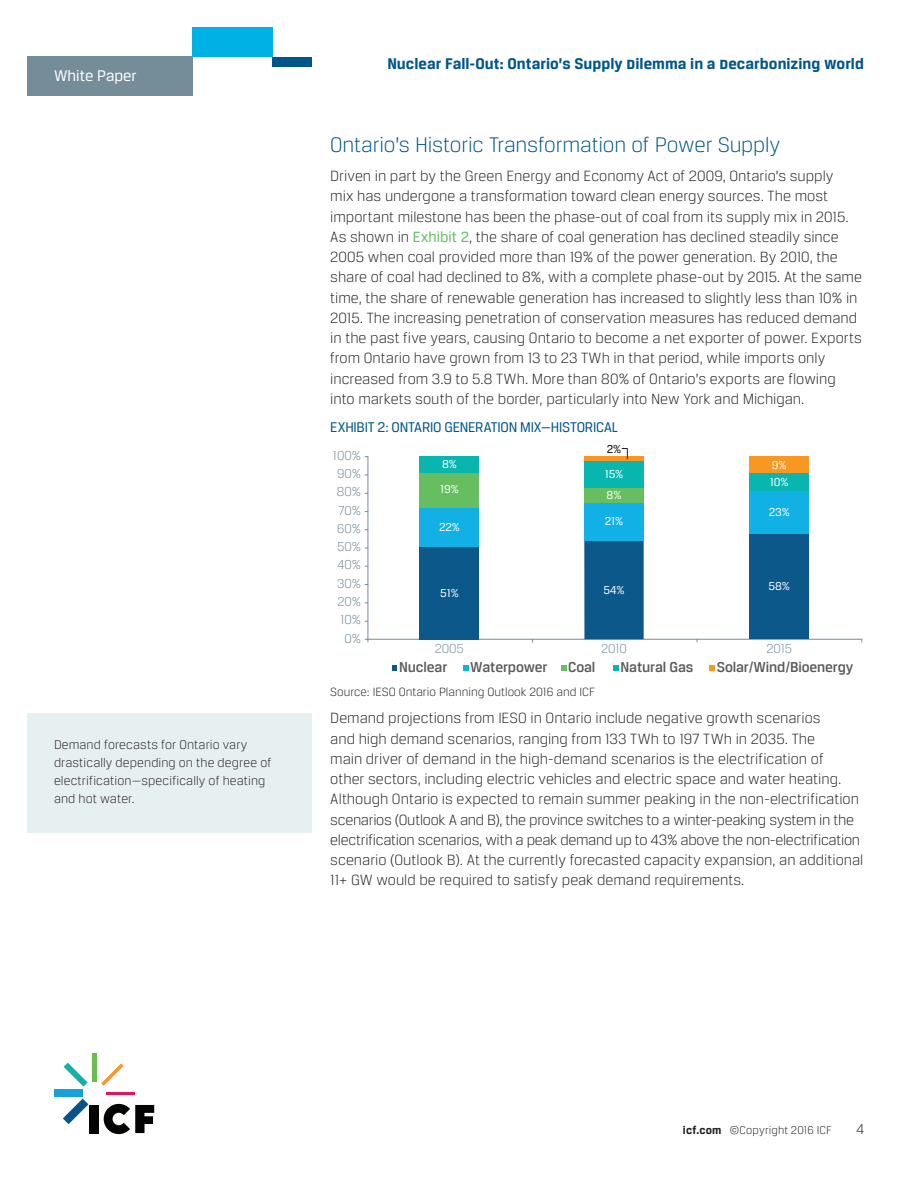
<style>
.page{position:relative;width:918px;height:1188px;background:#fff}
.page>*{position:absolute;margin:0;border:0;box-sizing:border-box;transform-origin:0 0}
.body_paragraph_heade{font:300 22.5px "Breuer Text";letter-spacing:-.005em;color:#00568a}
.t1{font:700 16.5px "Breuer Text";color:#00568a}
.t2{font:16.5px "Breuer Text";color:#fff}
.body_paragraph{font:300 15.75px/20.2px "Breuer Text";color:#231f20}
.t3{font:500 15.3px "Breuer Text";letter-spacing:-.01em;color:#595a5a}
.exhibit_header{font:15px "Breuer Text";letter-spacing:-.015em;color:#00568a}
.t4{font:300 15px "Breuer Text";color:#231f20}
.t5{font:300 13.8px "Breuer Text";letter-spacing:-.005em;color:#758b98}
.sidebar_paragraph{font:300 13.5px/18px "Breuer Text";letter-spacing:.01em;color:#231f20}
.exhibit_source{font:300 12.75px "Breuer Text";color:#231f20}
.t6{font:12.3px "Breuer Text";letter-spacing:-.01em;color:#fff}
.t7{font:12.3px "Breuer Text";color:#000}
.t8{font:300 12px "Breuer Text";letter-spacing:.01em;color:#231f20}
.s1{font-weight:400;color:#63bd60}
.s2{font-weight:700}
</style>
<div class="page">
<div style="left:27px;top:57px;width:165px;height:39px;background:#758c99"></div>
<div style="left:192px;top:27px;width:80px;height:30px;background:#00b1e5"></div>
<div style="left:272px;top:57px;width:39px;height:10px;background:#00568a"></div>
<div style="left:27px;top:713px;width:284px;height:120px;background:#e7f0f1"></div>
<hr style="left:368px;top:457px;width:1px;height:182px;background:#758b98">
<hr style="left:368px;top:639px;width:494px;height:1px;background:#758b98">
<svg style="left:392px;top:665px;width:5px;height:5px"></svg>
<svg style="left:463px;top:666px;width:5px;height:5px"></svg>
<svg style="left:561px;top:666px;width:5px;height:5px"></svg>
<svg style="left:614px;top:665px;width:5px;height:5px"></svg>
<svg style="left:710px;top:665px;width:5px;height:5px"></svg>
<div style="left:420px;top:547px;width:59px;height:92px;background:#0c588b"></div>
<div style="left:420px;top:507px;width:59px;height:40px;background:#12b1e5"></div>
<div style="left:420px;top:472px;width:59px;height:35px;background:#66be61"></div>
<div style="left:420px;top:457px;width:59px;height:15px;background:#08b6af"></div>
<div style="left:584px;top:540px;width:60px;height:99px;background:#0c588b"></div>
<div style="left:584px;top:503px;width:60px;height:37px;background:#12b1e5"></div>
<div style="left:584px;top:488px;width:60px;height:15px;background:#66be61"></div>
<div style="left:584px;top:461px;width:60px;height:27px;background:#08b6af"></div>
<hr style="left:584px;top:457px;width:60px;height:4px;background:#f89823">
<div style="left:750px;top:534px;width:59px;height:105px;background:#0c588b"></div>
<div style="left:750px;top:491px;width:59px;height:43px;background:#12b1e5"></div>
<div style="left:750px;top:473px;width:59px;height:18px;background:#08b6af"></div>
<div style="left:750px;top:457px;width:59px;height:16px;background:#f89823"></div>
<svg style="left:622px;top:448px;width:6px;height:11px"></svg>
<div style="left:89px;top:1105px;width:10px;height:28px;background:#040503"></div>
<svg style="left:63px;top:1099px;width:25px;height:25px"></svg>
<div style="left:54px;top:1090px;width:28px;height:7px;background:#18a0db"></div>
<svg style="left:64px;top:1063px;width:24px;height:24px"></svg>
<hr style="left:92px;top:1053px;width:4px;height:28px;background:#6bbe4d">
<svg style="left:101px;top:1063px;width:23px;height:23px"></svg>
<hr style="left:106px;top:1092px;width:28px;height:2px;background:#e2165b">
<svg style="left:104px;top:1104px;width:50px;height:30px"></svg>
<p class="t2" style="left:54px;top:67px;width:84px">White Paper</p>
<p class="sidebar_paragraph" style="left:54px;top:735px;width:219px">Demand forecasts for Ontario vary drastically depending on the degree of electrification—specifically of heating and hot water.</p>
<p class="t1" style="left:387px;top:55px;width:478px">Nuclear Fall-Out: Ontario’s Supply Dilemma in a Decarbonizing World</p>
<p class="body_paragraph_heade" style="left:330px;top:132px;width:452px">Ontario’s Historic Transformation of Power Supply</p>
<p class="body_paragraph" style="left:330px;top:166px;width:533px">Driven in part by the Green Energy and Economy Act of 2009, Ontario’s supply<br>mix has undergone a transformation toward clean energy sources. The most important milestone has been the phase-out of coal from its supply mix in 2015.<br>As shown in <span class="s1">Exhibit 2</span>, the share of coal generation has declined steadily since 2005 when coal provided more than 19% of the power generation. By 2010, the share of coal had declined to 8%, with a complete phase-out by 2015. At the same time, the share of renewable generation has increased to slightly less than 10% in 2015. The increasing penetration of conservation measures has reduced demand in the past five years, causing Ontario to become a net exporter of power. Exports from Ontario have grown from 13 to 23 TWh in that period, while imports only increased from 3.9 to 5.8 TWh. More than 80% of Ontario’s exports are flowing into markets south of the border, particularly into New York and Michigan.</p>
<p class="exhibit_header" style="left:330px;top:419px;width:289px">EXHIBIT 2: ONTARIO GENERATION MIX—HISTORICAL</p>
<p class="t5" style="left:333px;top:448px;width:30px">100%</p>
<p class="t5" style="left:337px;top:466px;width:25px">90%</p>
<p class="t5" style="left:337px;top:484px;width:26px">80%</p>
<p class="t5" style="left:338px;top:503px;width:25px">70%</p>
<p class="t5" style="left:337px;top:521px;width:25px">60%</p>
<p class="t5" style="left:337px;top:539px;width:25px">50%</p>
<p class="t5" style="left:337px;top:558px;width:25px">40%</p>
<p class="t5" style="left:337px;top:576px;width:25px">30%</p>
<p class="t5" style="left:337px;top:594px;width:25px">20%</p>
<p class="t5" style="left:340px;top:612px;width:22px">10%</p>
<p class="t5" style="left:344px;top:631px;width:18px">0%</p>
<p class="t7" style="left:607px;top:442px;width:16px">2%</p>
<p class="t6" style="left:442px;top:458px;width:16px">8%</p>
<p class="t6" style="left:440px;top:483px;width:20px">19%</p>
<p class="t6" style="left:605px;top:467px;width:20px">15%</p>
<p class="t6" style="left:607px;top:488px;width:16px">8%</p>
<p class="t6" style="left:772px;top:458px;width:16px">9%</p>
<p class="t6" style="left:770px;top:475px;width:20px">10%</p>
<p class="t6" style="left:439px;top:520px;width:22px">22%</p>
<p class="t6" style="left:605px;top:515px;width:20px">21%</p>
<p class="t6" style="left:769px;top:505px;width:23px">23%</p>
<p class="t6" style="left:440px;top:586px;width:20px">51%</p>
<p class="t6" style="left:603px;top:583px;width:23px">54%</p>
<p class="t6" style="left:769px;top:580px;width:23px">58%</p>
<p class="t5" style="left:601px;top:641px;width:27px">2010</p>
<p class="t5" style="left:766px;top:641px;width:27px">2015</p>
<p class="t5" style="left:435px;top:641px;width:31px">2005</p>
<p class="t3" style="left:399px;top:658px;width:50px">Nuclear</p>
<p class="t3" style="left:470px;top:658px;width:79px">Waterpower</p>
<p class="t3" style="left:568px;top:658px;width:29px">Coal</p>
<p class="t3" style="left:621px;top:658px;width:74px">Natural Gas</p>
<p class="t3" style="left:717px;top:658px;width:138px">Solar/Wind/Bioenergy</p>
<p class="exhibit_source" style="left:330px;top:685px;width:266px">Source: IESO Ontario Planning Outlook 2016 and ICF</p>
<p class="body_paragraph" style="left:330px;top:708px;width:535px">Demand projections from IESO in Ontario include negative growth scenarios<br>and high demand scenarios, ranging from 133 TWh to 197 TWh in 2035. The<br>main driver of demand in the high-demand scenarios is the electrification of<br>other sectors, including electric vehicles and electric space and water heating.<br>Although Ontario is expected to remain summer peaking in the non-electrification scenarios (Outlook A and B), the province switches to a winter-peaking system in the electrification scenarios, with a peak demand up to 43% above the non-electrification scenario (Outlook B). At the currently forecasted capacity expansion, an additional 11+ GW would be required to satisfy peak demand requirements.</p>
<p class="t8" style="left:683px;top:1124px;width:150px"><span class="s2">icf.com</span> ©Copyright 2016 ICF</p>
<p class="t4" style="left:856px;top:1121px;width:9px">4</p>
</div>
